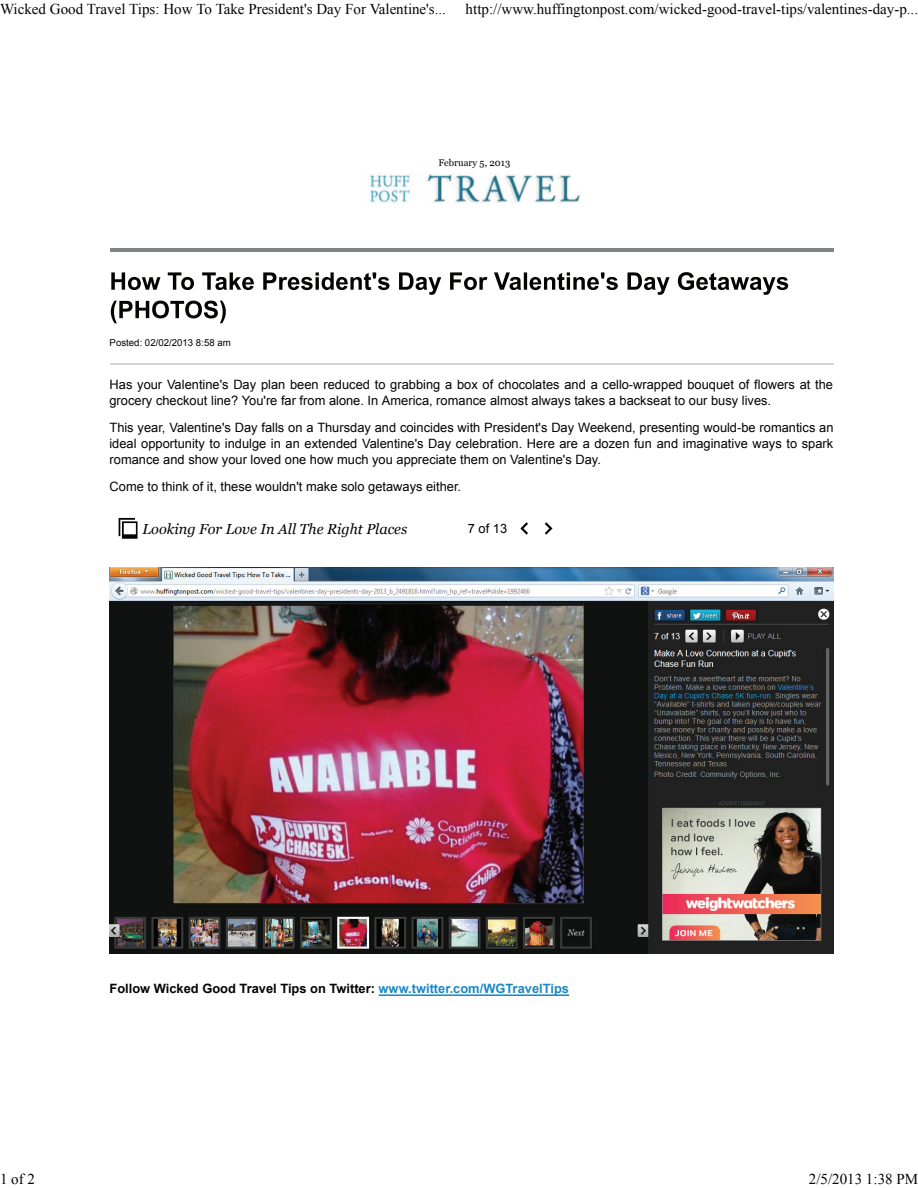
<style>
.page{position:relative;width:918px;height:1188px;background:#fff}
.page>*{position:absolute;margin:0;border:0;box-sizing:border-box;transform-origin:0 0}
.t1{font:15px "Times New Roman";color:#040503}
.t2{font:italic 14.55px "Georgia";color:#040503}
.t3{font:12.9px/15.5px "Arial";color:#040503}
.t4{font:700 12.9px "Arial";color:#040503}
.t5{font:9.6px "Arial";letter-spacing:.005em;color:#040503}
.t6{font:9.6px "Georgia";color:#040503}
.s1{color:#1b88c4}
</style>
<div class="page">
<hr style="left:110px;top:248px;width:723px;height:3px;background:#808385">
<hr style="left:110px;top:364px;width:723px;height:1px;background:#d2d3d5">
<svg style="left:111px;top:272px;width:677px;height:23px"></svg>
<svg style="left:111px;top:301px;width:115px;height:22px"></svg>
<hr style="left:379px;top:994px;width:190px;height:2px;background:#1b88c4">
<svg style="left:119px;top:518px;width:19px;height:21px"></svg>
<svg style="left:545px;top:522px;width:8px;height:13px"></svg>
<svg style="left:520px;top:522px;width:8px;height:13px"></svg>
<img style="left:367px;top:174px;width:214px;height:29px">
<img style="left:110px;top:567px;width:723px;height:386px">
<p class="t1" style="left:0;top:-2px;width:448px">Wicked Good Travel Tips: How To Take President's Day For Valentine's...</p>
<p class="t1" style="left:466px;top:-2px;width:454px">http://www.huffingtonpost.com/wicked-good-travel-tips/valentines-day-p...</p>
<p class="t5" style="left:110px;top:336px;width:123px">Posted: 02/02/2013 8:58 am</p>
<p class="t6" style="left:438px;top:157px;width:73px">February 5, 2013</p>
<p class="t3" style="left:110px;top:377px;width:725px">Has your Valentine's Day plan been reduced to grabbing a box of chocolates and a cello-wrapped bouquet of flowers at the grocery checkout line? You're far from alone. In America, romance almost always takes a backseat to our busy lives.</p>
<p class="t3" style="left:109px;top:420px;width:726px;text-align:justify">This year, Valentine's Day falls on a Thursday and coincides with President's Day Weekend, presenting would-be romantics an ideal opportunity to indulge in an extended Valentine's Day celebration. Here are a dozen fun and imaginative ways to spark romance and show your loved one how much you appreciate them on Valentine's Day.</p>
<p class="t3" style="left:110px;top:479px;width:353px">Come to think of it, these wouldn't make solo getaways either.</p>
<p class="t2" style="left:143px;top:519px;width:266px">Looking For Love In All The Right Places</p>
<p class="t3" style="left:468px;top:521px;width:41px">7 of 13</p>
<p class="t4" style="left:110px;top:980px;width:461px">Follow Wicked Good Travel Tips on Twitter: <span class="s1">www.twitter.com/WGTravelTips</span></p>
<p class="t1" style="left:0;top:1169px;width:36px">1of2</p>
<p class="t1" style="left:809px;top:1169px;width:111px">2/5/2013 1:38 PM</p>
</div>
